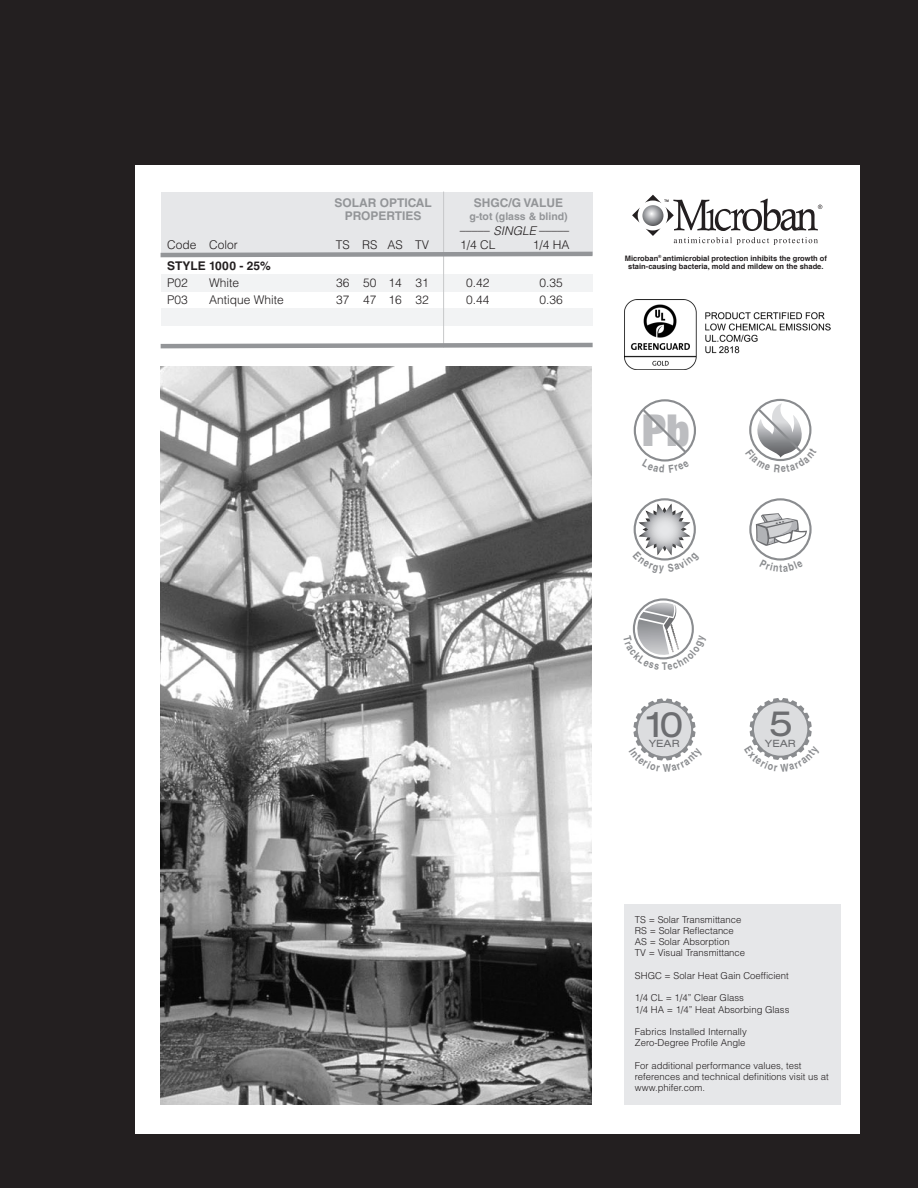
<style>
.page{position:relative;width:918px;height:1188px;background:#231f20}
.page>*{position:absolute;margin:0;border:0;box-sizing:border-box;transform-origin:0 0}
.t1{font:47.25px "Sans Extra Black Condensed DTC";color:#bcbdc0}
.t2{font:37.95px "Sans Extended Regular DTC";color:#6c6d70}
.t3{font:300 12px "Helvetica LT Std";color:#231f20}
.t4{font:700 12px "Helvetica LT Std";color:#939598}
.t5{font:italic 300 12px "Helvetica LT Std";color:#231f20}
.t6{font:700 12px "Helvetica LT Std";color:#231f20}
.t7{font:10.8px "Sans Extended Regular DTC";color:#6c6d70}
.t8{font:700 10.5px "Helvetica LT Std";color:#939598}
.t9{font:300 9.45px/11.2px "Helvetica LT Std";color:#231f20}
.t10{font:700 7.5px/8.4px "Helvetica";color:#231f20;text-align:center}
</style>
<div class="page">
<div style="left:135px;top:165px;width:725px;height:969px;background:#fff"></div>
<div style="left:161px;top:192px;width:432px;height:62px;background:#e6e7e9"></div>
<div style="left:161px;top:274px;width:432px;height:17px;background:#f2f3f4"></div>
<div style="left:161px;top:309px;width:432px;height:17px;background:#f2f3f4"></div>
<hr style="left:443px;top:192px;width:1px;height:155px;background:#c7c8ca">
<svg style="left:632px;top:195px;width:190px;height:50px"></svg>
<svg style="left:642px;top:205px;width:21px;height:21px"></svg>
<img style="left:625px;top:300px;width:205px;height:70px">
<div style="left:625px;top:904px;width:216px;height:200px;background:#e6e7e9"></div>
<svg style="left:160px;top:251px;width:433px;height:7px"></svg>
<svg style="left:160px;top:342px;width:433px;height:7px"></svg>
<img style="left:161px;top:367px;width:431px;height:737px">
<div style="left:634px;top:399px;width:62px;height:63px;border:2px solid #8a8c8f;border-radius:50%"></div>
<div style="left:749px;top:498px;width:63px;height:63px;border:2px solid #8a8c8f;border-radius:50%"></div>
<svg style="left:756px;top:513px;width:51px;height:33px"></svg>
<svg style="left:641px;top:407px;width:49px;height:55px"></svg>
<svg style="left:749px;top:403px;width:63px;height:59px"></svg>
<svg style="left:633px;top:504px;width:63px;height:57px"></svg>
<svg style="left:771px;top:559px;width:19px;height:2px"></svg>
<svg style="left:633px;top:698px;width:63px;height:63px"></svg>
<svg style="left:749px;top:698px;width:63px;height:62px"></svg>
<svg style="left:632px;top:603px;width:62px;height:57px"></svg>
<p class="t4" style="left:334px;top:195px;width:99px">SOLAR OPTICAL</p>
<p class="t4" style="left:345px;top:208px;width:78px">PROPERTIES</p>
<p class="t4" style="left:474px;top:195px;width:91px">SHGC/G VALUE</p>
<p class="t8" style="left:469px;top:209px;width:100px">g-tot (glass &amp; blind)</p>
<p class="t5" style="left:460px;top:218px;width:111px">_____ SINGLE _____</p>
<p class="t3" style="left:167px;top:237px;width:72px">Code Color</p>
<p class="t3" style="left:336px;top:237px;width:95px">TS RS AS TV</p>
<p class="t3" style="left:460px;top:237px;width:37px">1/4 CL</p>
<p class="t3" style="left:533px;top:237px;width:38px">1/4 HA</p>
<p class="t6" style="left:167px;top:258px;width:105px">STYLE 1000 - 25%</p>
<p class="t3" style="left:167px;top:275px;width:22px">P02</p>
<p class="t3" style="left:209px;top:275px;width:32px">White</p>
<p class="t3" style="left:336px;top:275px;width:94px">36 50 14 31</p>
<p class="t3" style="left:466px;top:275px;width:25px">0.42</p>
<p class="t3" style="left:540px;top:275px;width:25px">0.35</p>
<p class="t3" style="left:167px;top:292px;width:22px">P03</p>
<p class="t3" style="left:209px;top:292px;width:76px">Antique White</p>
<p class="t3" style="left:336px;top:292px;width:94px">37 47 16 32</p>
<p class="t3" style="left:466px;top:292px;width:25px">0.44</p>
<p class="t3" style="left:540px;top:292px;width:25px">0.36</p>
<p class="t10" style="left:625px;top:254px;width:204px">Microban<sup>®</sup> antimicrobial protection inhibits the growth of stain-causing bacteria, mold and mildew on the shade.</p>
<p class="t1" style="left:642px;top:402px;width:49px">Pb</p>
<p class="t2" style="left:769px;top:702px;width:26px">5</p>
<p class="t2" style="left:642px;top:702px;width:43px">10</p>
<p class="t7" style="left:649px;top:737px;width:33px">YEAR</p>
<p class="t7" style="left:765px;top:737px;width:33px">YEAR</p>
<p class="t9" style="left:635px;top:914px;width:108px">TS = Solar Transmittance</p>
<p class="t9" style="left:635px;top:925px;width:100px">RS = Solar Reflectance</p>
<p class="t9" style="left:635px;top:936px;width:96px">AS = Solar Absorption</p>
<p class="t9" style="left:635px;top:947px;width:112px">TV = Visual Transmittance</p>
<p class="t9" style="left:635px;top:970px;width:155px">SHGC = Solar Heat Gain Coefficient</p>
<p class="t9" style="left:635px;top:992px;width:110px">1/4 CL = 1/4” Clear Glass</p>
<p class="t9" style="left:635px;top:1004px;width:156px">1/4 HA = 1/4” Heat Absorbing Glass</p>
<p class="t9" style="left:635px;top:1026px;width:113px">Fabrics Installed Internally</p>
<p class="t9" style="left:635px;top:1037px;width:112px">Zero-Degree Profile Angle</p>
<p class="t9" style="left:635px;top:1060px;width:168px">For additional performance values, test</p>
<p class="t9" style="left:635px;top:1071px;width:195px">references and technical definitions visit us at www.phifer.com.</p>
</div>
